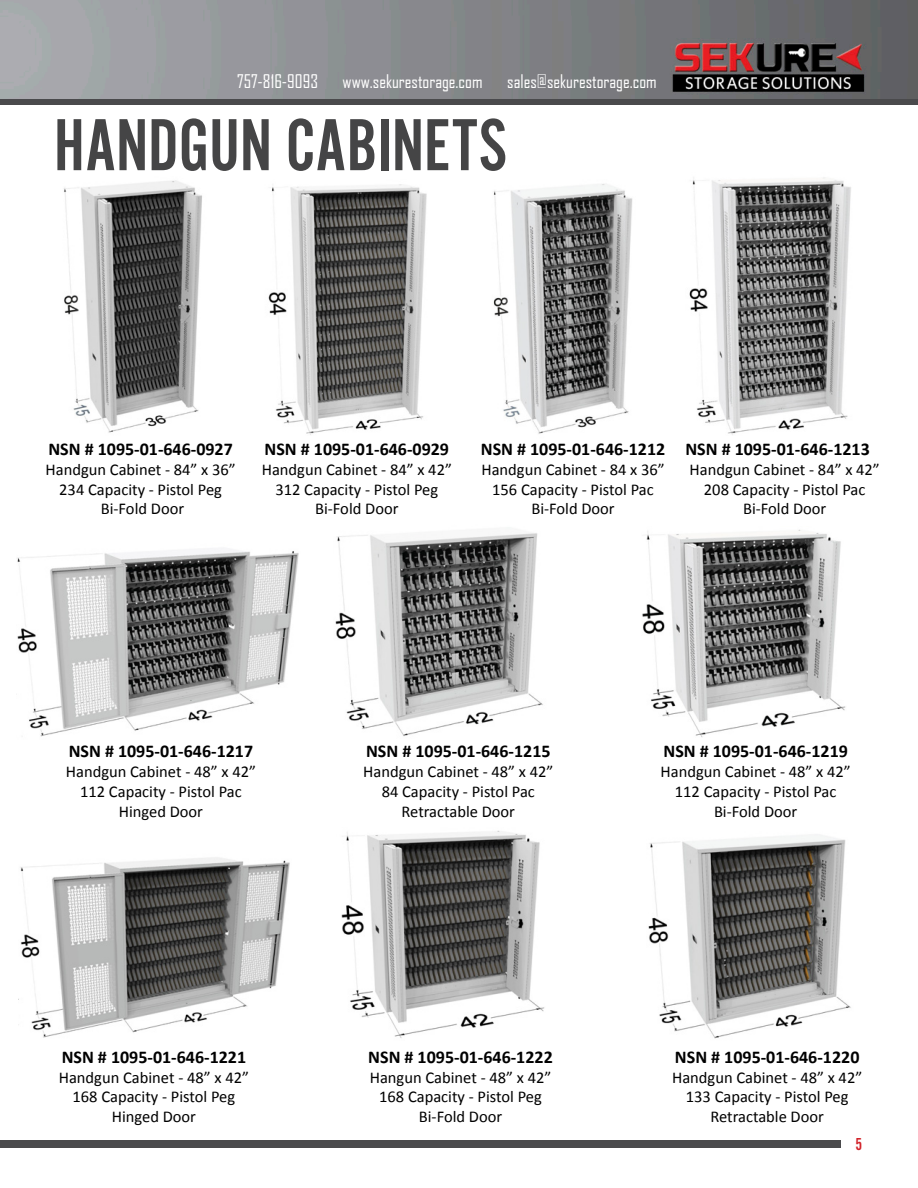
<style>
.page{position:relative;width:918px;height:1188px;background:#fff}
.page>*{position:absolute;margin:0;border:0;box-sizing:border-box;transform-origin:0 0}
.t1{font:76.5px "Alternate Got No 2 D";color:#454546}
.t2{font:700 18px "Calibri";color:#000}
.t3{font:18px "Agency FB";color:#fff}
.t4{font:18px "Alternate Got No 2 D";color:#d22229}
.t5{font:16.5px "Calibri";color:#000}
</style>
<div class="page">
<img style="left:0;top:0;width:918px;height:99px">
<div style="left:0;top:99px;width:918px;height:5px;background:#4a4a4c"></div>
<div style="left:0;top:1141px;width:840px;height:7px;background:#4a4a4c"></div>
<img style="left:64px;top:180px;width:138px;height:253px">
<img style="left:268px;top:184px;width:159px;height:251px">
<img style="left:493px;top:184px;width:140px;height:250px">
<img style="left:689px;top:177px;width:162px;height:258px">
<img style="left:335px;top:533px;width:208px;height:203px">
<img style="left:17px;top:551px;width:282px;height:186px">
<img style="left:642px;top:529px;width:204px;height:208px">
<img style="left:648px;top:834px;width:203px;height:205px">
<img style="left:18px;top:857px;width:272px;height:181px">
<img style="left:341px;top:830px;width:204px;height:208px">
<p class="t3" style="left:237px;top:71px;width:82px">757-816-9093</p>
<p class="t3" style="left:343px;top:71px;width:141px">www.sekurestorage.com</p>
<p class="t3" style="left:507px;top:71px;width:151px">sales@sekurestorage.com</p>
<p class="t1" style="left:54px;top:104px;width:455px">HANDGUN CABINETS</p>
<p class="t2" style="left:48px;top:438px;width:186px">NSN # 1095-01-646-0927</p>
<p class="t5" style="left:46px;top:459px;width:192px">Handgun Cabinet - 84” x 36”</p>
<p class="t5" style="left:59px;top:479px;width:164px">234 Capacity - Pistol Peg</p>
<p class="t5" style="left:101px;top:499px;width:85px">Bi-Fold Door</p>
<p class="t2" style="left:265px;top:438px;width:186px">NSN # 1095-01-646-0929</p>
<p class="t5" style="left:262px;top:459px;width:192px">Handgun Cabinet - 84” x 42”</p>
<p class="t5" style="left:275px;top:479px;width:164px">312 Capacity - Pistol Peg</p>
<p class="t5" style="left:315px;top:499px;width:85px">Bi-Fold Door</p>
<p class="t2" style="left:481px;top:438px;width:186px">NSN # 1095-01-646-1212</p>
<p class="t5" style="left:481px;top:459px;width:185px">Handgun Cabinet - 84 x 36”</p>
<p class="t5" style="left:492px;top:479px;width:163px">156 Capacity - Pistol Pac</p>
<p class="t5" style="left:531px;top:499px;width:85px">Bi-Fold Door</p>
<p class="t2" style="left:685px;top:438px;width:186px">NSN # 1095-01-646-1213</p>
<p class="t5" style="left:690px;top:459px;width:192px">Handgun Cabinet - 84” x 42”</p>
<p class="t5" style="left:704px;top:479px;width:163px">208 Capacity - Pistol Pac</p>
<p class="t5" style="left:743px;top:499px;width:85px">Bi-Fold Door</p>
<p class="t2" style="left:69px;top:740px;width:186px">NSN # 1095-01-646-1217</p>
<p class="t5" style="left:66px;top:761px;width:192px">Handgun Cabinet - 48” x 42”</p>
<p class="t5" style="left:80px;top:781px;width:163px">112 Capacity - Pistol Pac</p>
<p class="t5" style="left:119px;top:801px;width:86px">Hinged Door</p>
<p class="t2" style="left:62px;top:1045px;width:186px">NSN # 1095-01-646-1221</p>
<p class="t5" style="left:59px;top:1067px;width:192px">Handgun Cabinet - 48” x 42”</p>
<p class="t5" style="left:73px;top:1087px;width:164px">168 Capacity - Pistol Peg</p>
<p class="t5" style="left:112px;top:1106px;width:86px">Hinged Door</p>
<p class="t2" style="left:366px;top:740px;width:186px">NSN # 1095-01-646-1215</p>
<p class="t5" style="left:363px;top:761px;width:192px">Handgun Cabinet - 48” x 42”</p>
<p class="t5" style="left:382px;top:781px;width:155px">84 Capacity - Pistol Pac</p>
<p class="t5" style="left:402px;top:801px;width:115px">Retractable Door</p>
<p class="t2" style="left:368px;top:1045px;width:186px">NSN # 1095-01-646-1222</p>
<p class="t5" style="left:370px;top:1067px;width:183px">Hangun Cabinet - 48” x 42”</p>
<p class="t5" style="left:379px;top:1087px;width:164px">168 Capacity - Pistol Peg</p>
<p class="t5" style="left:419px;top:1106px;width:85px">Bi-Fold Door</p>
<p class="t2" style="left:663px;top:740px;width:186px">NSN # 1095-01-646-1219</p>
<p class="t5" style="left:661px;top:761px;width:192px">Handgun Cabinet - 48” x 42”</p>
<p class="t5" style="left:675px;top:781px;width:163px">112 Capacity - Pistol Pac</p>
<p class="t5" style="left:714px;top:801px;width:85px">Bi-Fold Door</p>
<p class="t2" style="left:675px;top:1045px;width:186px">NSN # 1095-01-646-1220</p>
<p class="t5" style="left:672px;top:1067px;width:192px">Handgun Cabinet - 48” x 42”</p>
<p class="t5" style="left:686px;top:1087px;width:164px">133 Capacity - Pistol Peg</p>
<p class="t5" style="left:710px;top:1106px;width:115px">Retractable Door</p>
<p class="t4" style="left:856px;top:1134px;width:8px">5</p>
</div>
